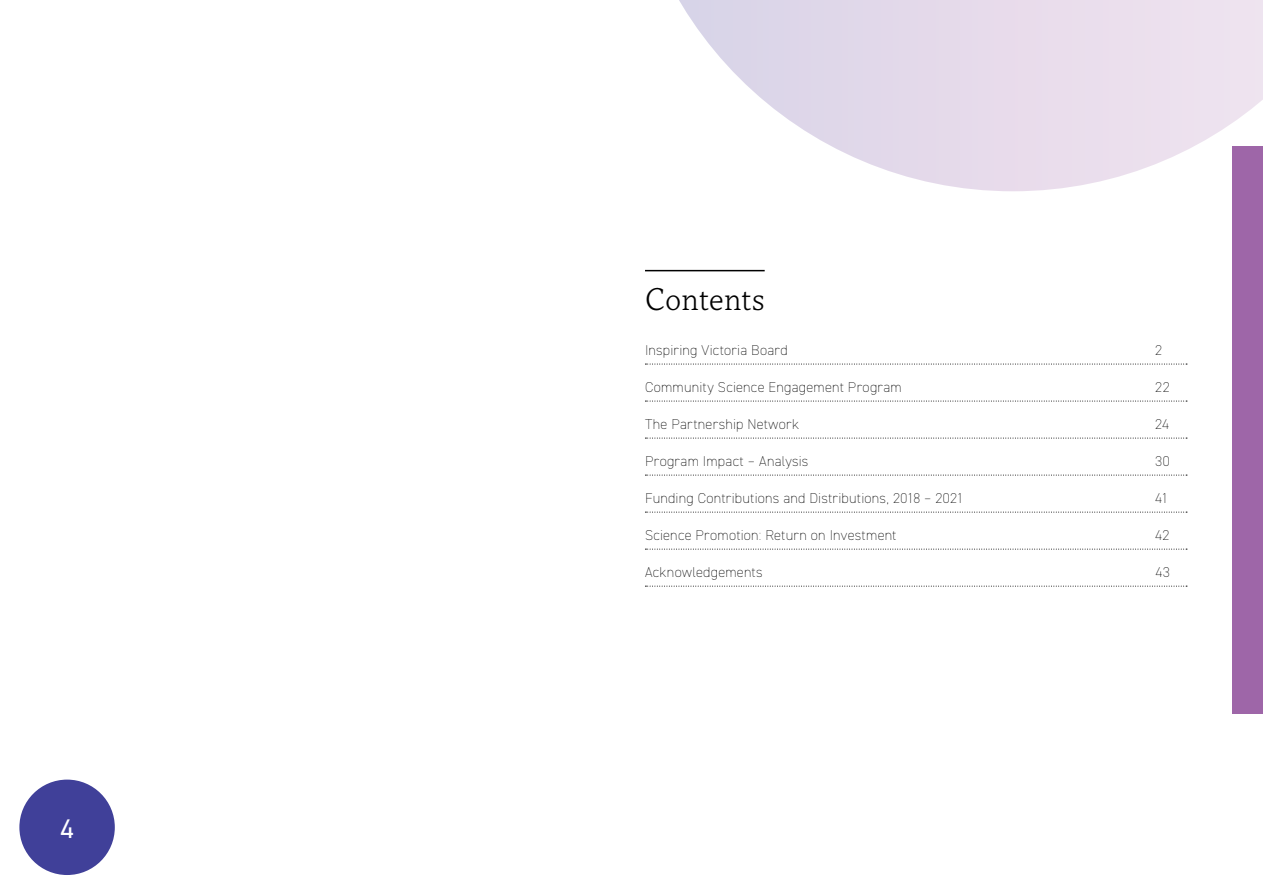
<style>
.page{position:relative;width:1263px;height:893px;background:#fff}
.page>*{position:absolute;margin:0;border:0;box-sizing:border-box;transform-origin:0 0}
.t1{font:300 33px "Capitolina";color:#000}
.t2{font:27px "DIN2014";color:#fff}
.t3{font:200 14.25px "DIN2014";letter-spacing:.015em;color:#000}
</style>
<div class="page">
<div style="left:19px;top:780px;width:96px;height:95px;background:#404099;border-radius:50%"></div>
<svg style="left:679px;top:0;width:584px;height:191px"></svg>
<hr style="left:645px;top:270px;width:120px;height:1px;background:#000">
<svg style="left:645px;top:364px;width:542px;height:1px"></svg>
<svg style="left:645px;top:401px;width:542px;height:1px"></svg>
<svg style="left:645px;top:438px;width:542px;height:1px"></svg>
<svg style="left:645px;top:475px;width:542px;height:1px"></svg>
<svg style="left:645px;top:512px;width:542px;height:1px"></svg>
<svg style="left:645px;top:549px;width:542px;height:1px"></svg>
<svg style="left:645px;top:586px;width:542px;height:1px"></svg>
<div style="left:1232px;top:146px;width:31px;height:568px;background:#9e66a8"></div>
<h2 class="t2" style="left:60px;top:812px;width:15px">4</h2>
<h1 class="t1" style="left:645px;top:280px;width:121px">Contents</h1>
<p class="t3" style="left:645px;top:342px;width:144px">Inspiring Victoria Board</p>
<p class="t3" style="left:1155px;top:342px;width:8px">2</p>
<p class="t3" style="left:645px;top:379px;width:258px">Community Science Engagement Program</p>
<p class="t3" style="left:1155px;top:379px;width:16px">22</p>
<p class="t3" style="left:645px;top:416px;width:156px">The Partnership Network</p>
<p class="t3" style="left:1155px;top:416px;width:15px">24</p>
<p class="t3" style="left:645px;top:453px;width:165px">Program Impact – Analysis</p>
<p class="t3" style="left:1155px;top:453px;width:16px">30</p>
<p class="t3" style="left:645px;top:490px;width:320px">Funding Contributions and Distributions, 2018 – 2021</p>
<p class="t3" style="left:1155px;top:490px;width:15px">41</p>
<p class="t3" style="left:645px;top:527px;width:253px">Science Promotion: Return on Investment</p>
<p class="t3" style="left:1155px;top:527px;width:15px">42</p>
<p class="t3" style="left:645px;top:564px;width:119px">Acknowledgements</p>
<p class="t3" style="left:1155px;top:564px;width:16px">43</p>
</div>
